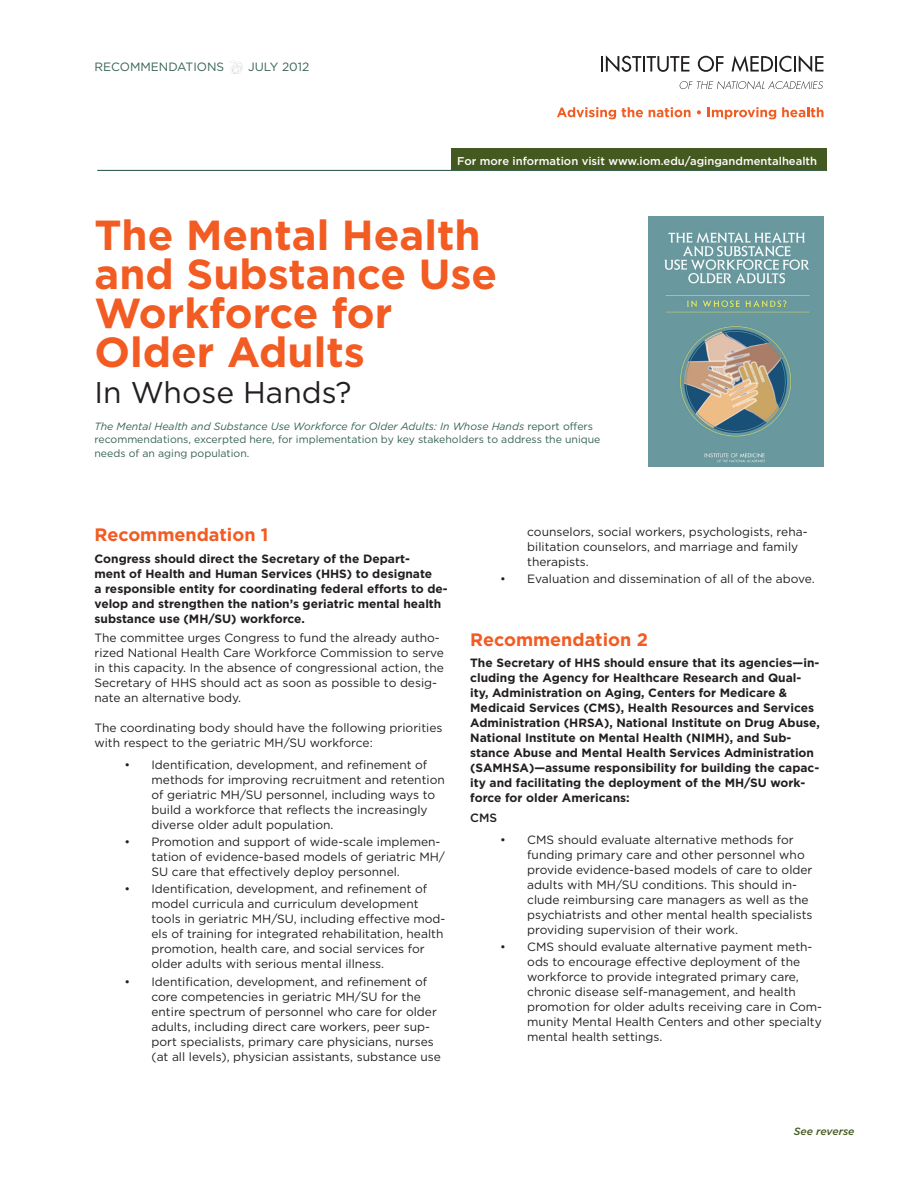
<style>
.page{position:relative;width:918px;height:1188px;background:#fff}
.page>*{position:absolute;margin:0;border:0;box-sizing:border-box;transform-origin:0 0}
.Header_A__gotham_bo{font:700 42px/39px "Gotham";color:#f25b21}
.Header_A__subhead{font:30px "Gotham";color:#231f20}
.Header_B{font:700 18px "Gotham";color:#f25b21}
.APOP_Bullet_Style{font:12px/15px "Gotham";color:#231f20}
.Standard__main__NO{font:700 12px/15px "Gotham";color:#231f20}
.Standard__main__NO-2{font:12px/15px "Gotham";color:#231f20}
.Standards___Date{font:12px "Gotham";color:#376350}
.Standard__main__NO-3{font:500 12px "Gotham";color:#231f20}
.For_More_Informatio{font:500 11.25px "Gotham";color:#fff}
.Header_A__small_typ{font:10.5px/13.5px "Gotham";color:#376350}
.Table__Data_Headers{font:italic 500 10.5px "Gotham";color:#44591f}
.s1{font-style:italic}
</style>
<div class="page">
<div style="left:451px;top:148px;width:375px;height:22px;background:#44591f"></div>
<hr style="left:97px;top:170px;width:729px;height:1px;background:#376350">
<svg style="left:601px;top:55px;width:88px;height:17px"></svg>
<svg style="left:698px;top:56px;width:26px;height:16px"></svg>
<svg style="left:732px;top:55px;width:91px;height:17px"></svg>
<svg style="left:679px;top:81px;width:144px;height:8px"></svg>
<svg style="left:557px;top:107px;width:59px;height:12px"></svg>
<svg style="left:622px;top:107px;width:21px;height:10px"></svg>
<svg style="left:649px;top:107px;width:42px;height:10px"></svg>
<svg style="left:697px;top:110px;width:4px;height:4px"></svg>
<svg style="left:708px;top:107px;width:68px;height:12px"></svg>
<svg style="left:782px;top:107px;width:41px;height:10px"></svg>
<svg style="left:230px;top:60px;width:13px;height:14px"></svg>
<img style="left:648px;top:216px;width:176px;height:251px">
<p class="Standards___Date" style="left:94px;top:60px;width:131px">RECOMMENDATIONS</p>
<p class="Standards___Date" style="left:248px;top:60px;width:62px">JULY 2012</p>
<p class="For_More_Informatio" style="left:457px;top:154px;width:361px">For more information visit www.iom.edu/agingandmentalhealth</p>
<p class="Header_A__gotham_bo" style="left:94px;top:215px;width:404px">The Mental Health and Substance Use<br>Workforce for<br>Older Adults</p>
<p class="Header_A__subhead" style="left:94px;top:374px;width:259px">In Whose Hands?</p>
<p class="Header_A__small_typ" style="left:94px;top:419px;width:507px"><span class="s1">The Mental Health and Substance Use Workforce for Older Adults: In Whose Hands</span> report offers recommendations, excerpted here, for implementation by key stakeholders to address the unique needs of an aging population.</p>
<p class="Header_B" style="left:94px;top:524px;width:176px">Recommendation 1</p>
<p class="Standard__main__NO" style="left:94px;top:551px;width:355px">Congress should direct the Secretary of the Depart-<br>ment of Health and Human Services (HHS) to designate<br>a responsible entity for coordinating federal efforts to de&shy;velop and strengthen the nation’s geriatric mental health substance use (MH/SU) workforce.</p>
<p class="Standard__main__NO-2" style="left:94px;top:630px;width:351px">The committee urges Congress to fund the already autho&shy;rized National Health Care Workforce Commission to serve in this capacity. In the absence of congressional action, the Secretary of HHS should act as soon as possible to desig&shy;nate an alternative body.</p>
<p class="Standard__main__NO-2" style="left:94px;top:720px;width:349px">The coordinating body should have the following priorities with respect to the geriatric MH/SU workforce:</p>
<p class="APOP_Bullet_Style" style="left:152px;top:757px;width:295px;text-indent:-27px">• Identification, development, and refinement of methods for improving recruitment and retention of geriatric MH/SU personnel, including ways to build a workforce that reflects the increasingly diverse older adult population.</p>
<p class="APOP_Bullet_Style" style="left:152px;top:834px;width:295px;text-indent:-27px">• Promotion and support of wide-scale implemen&shy;tation of evidence-based models of geriatric MH/<br>SU care that effectively deploy personnel.</p>
<p class="APOP_Bullet_Style" style="left:152px;top:882px;width:295px;text-indent:-27px">• Identification, development, and refinement of model curricula and curriculum development tools in geriatric MH/SU, including effective mod&shy;els of training for integrated rehabilitation, health promotion, health care, and social services for older adults with serious mental illness.</p>
<p class="APOP_Bullet_Style" style="left:152px;top:974px;width:291px;text-indent:-27px">• Identification, development, and refinement of core competencies in geriatric MH/SU for the entire spectrum of personnel who care for older adults, including direct care workers, peer sup&shy;port specialists, primary care physicians, nurses (at all levels), physician assistants, substance use</p>
<p class="APOP_Bullet_Style" style="left:527px;top:524px;width:282px">counselors, social workers, psychologists, reha&shy;bilitation counselors, and marriage and family therapists.</p>
<p class="APOP_Bullet_Style" style="left:500px;top:572px;width:316px">• Evaluation and dissemination of all of the above.</p>
<p class="Header_B" style="left:470px;top:628px;width:179px">Recommendation 2</p>
<p class="Standard__main__NO" style="left:470px;top:656px;width:351px">The Secretary of HHS should ensure that its agencies—in&shy;cluding the Agency for Healthcare Research and Qual&shy;ity, Administration on Aging, Centers for Medicare &amp; Medicaid Services (CMS), Health Resources and Services Administration (HRSA), National Institute on Drug Abuse, National Institute on Mental Health (NIMH), and Sub&shy;stance Abuse and Mental Health Services Administration (SAMHSA)—assume responsibility for building the capac&shy;ity and facilitating the deployment of the MH/SU work&shy;force for older Americans:</p>
<p class="Standard__main__NO-3" style="left:470px;top:810px;width:28px">CMS</p>
<p class="APOP_Bullet_Style" style="left:527px;top:832px;width:287px;text-indent:-27px">• CMS should evaluate alternative methods for funding primary care and other personnel who provide evidence-based models of care to older adults with MH/SU conditions. This should in&shy;clude reimbursing care managers as well as the psychiatrists and other mental health specialists providing supervision of their work.</p>
<p class="APOP_Bullet_Style" style="left:527px;top:939px;width:296px;text-indent:-27px">• CMS should evaluate alternative payment meth&shy;ods to encourage effective deployment of the workforce to provide integrated primary care, chronic disease self-management, and health promotion for older adults receiving care in Com&shy;munity Mental Health Centers and other specialty mental health settings.</p>
<p class="Table__Data_Headers" style="left:794px;top:1125px;width:62px">See reverse</p>
</div>
